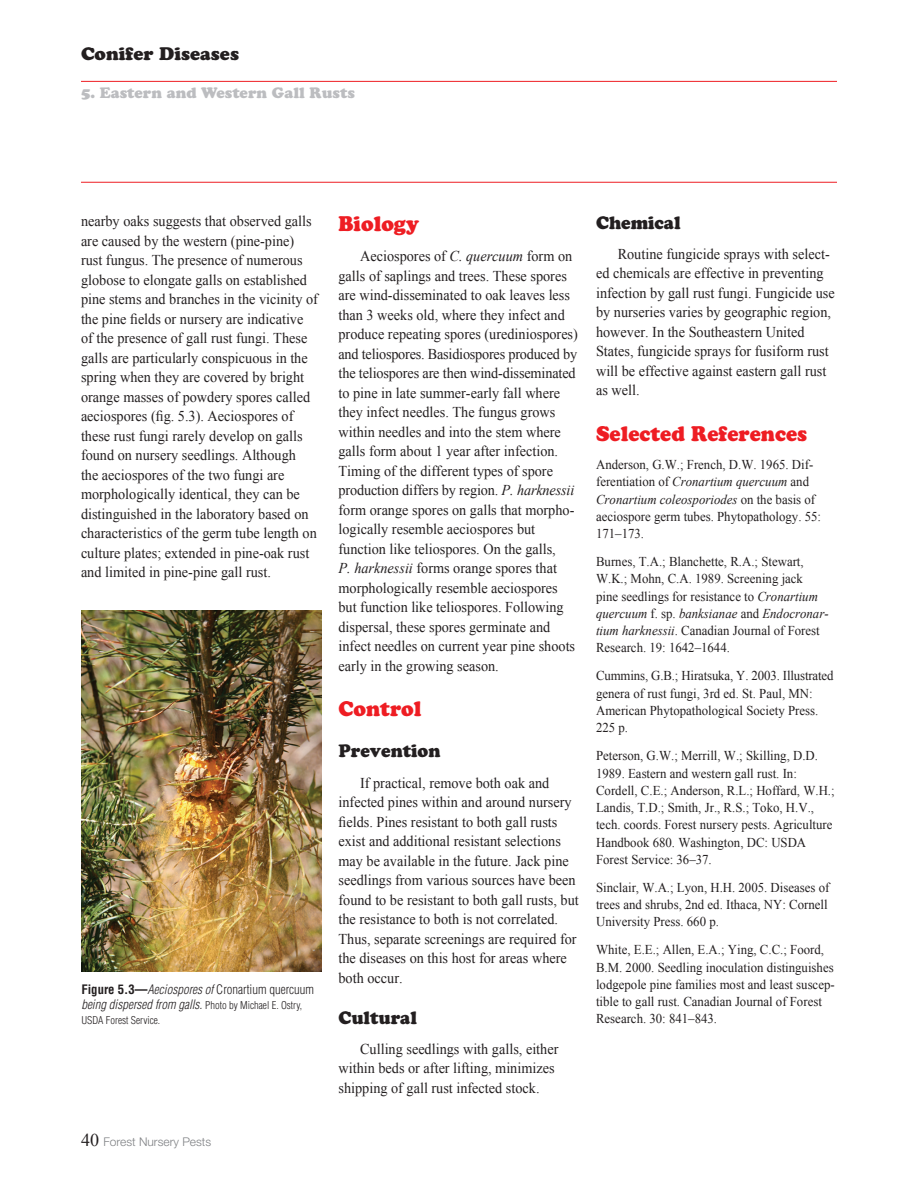
<style>
.page{position:relative;width:918px;height:1188px;background:#fff}
.page>*{position:absolute;margin:0;border:0;box-sizing:border-box;transform-origin:0 0}
.t1{font:21px "Cooper Black Std";color:#ee1d23;scale:.95 1}
.t2{font:18px "Cooper Black Std";color:#231f20;scale:.95 1}
.t3{font:18px "Cooper Black Std";color:#231f20}
.t4{font:15px/19.5px "Times New Roman";color:#231f20;scale:.95 1}
.t5{font:15px "Cooper Black Std";color:#bcbdc0}
.t6{font:13.5px/17.2px "Times New Roman";color:#231f20;scale:.95 1}
.t7{font:italic 300 condensed 12.75px/15px "Helvetica";color:#231f20}
.t8{font:300 12px "Helvetica Neue";color:#808285}
.t9{font:300 condensed 10.5px "Helvetica";color:#231f20}
.s1{font-style:italic}
.s2{font-weight:700;font-style:normal}
.s3{font-style:normal}
.s4{font-style:normal;font-size:10.5px}
.s5{font-family:"Times New Roman";font-weight:400;font-size:18px;color:#231f20}
</style>
<div class="page">
<hr style="left:81px;top:81px;width:756px;height:1px;background:#ee1d23">
<hr style="left:81px;top:182px;width:756px;height:1px;background:#ee1d23">
<img style="left:81px;top:611px;width:240px;height:361px">
<p class="t3" style="left:81px;top:43px;width:160px">Conifer Diseases</p>
<p class="t5" style="left:81px;top:84px;width:275px">5. Eastern and Western Gall Rusts</p>
<p class="t4" style="left:81px;top:211px;width:251px">nearby oaks suggests that observed galls are caused by the western (pine-pine) rust fungus. The presence of numerous globose to elongate galls on established pine stems and branches in the vicinity of the pine fields or nursery are indicative of the presence of gall rust fungi. These galls are particularly conspicuous in the spring when they are covered by bright orange masses of powdery spores called aeciospores (fig. 5.3). Aeciospores of these rust fungi rarely develop on galls found on nursery seedlings. Although<br>the aeciospores of the two fungi are morphologically identical, they can be distinguished in the laboratory based on characteristics of the germ tube length on culture plates; extended in pine-oak rust and limited in pine-pine gall rust.</p>
<h1 class="t1" style="left:339px;top:211px;width:86px">Biology</h1>
<p class="t4" style="left:339px;top:246px;width:254px;text-indent:22px">Aeciospores of <span class="s1">C. quercuum</span> form on galls of saplings and trees. These spores are wind-disseminated to oak leaves less than 3 weeks old, where they infect and produce repeating spores (urediniospores) and teliospores. Basidiospores produced by the teliospores are then wind-disseminated to pine in late summer-early fall where they infect needles. The fungus grows within needles and into the stem where galls form about 1 year after infection.<br>Timing of the different types of spore production differs by region. <span class="s1">P. harknessii </span>form orange spores on galls that morpho&shy;logically resemble aeciospores but function like teliospores. On the galls,<br><span class="s1">P. harknessii</span> forms orange spores that morphologically resemble aeciospores but function like teliospores. Following dispersal, these spores germinate and infect needles on current year pine shoots early in the growing season.</p>
<h1 class="t1" style="left:339px;top:696px;width:89px">Control</h1>
<p class="t2" style="left:339px;top:740px;width:109px">Prevention</p>
<p class="t4" style="left:339px;top:773px;width:254px;text-indent:22px">If practical, remove both oak and infected pines within and around nursery fields. Pines resistant to both gall rusts exist and additional resistant selections may be available in the future. Jack pine seedlings from various sources have been found to be resistant to both gall rusts, but the resistance to both is not correlated.<br>Thus, separate screenings are required for the diseases on this host for areas where both occur.</p>
<p class="t2" style="left:339px;top:1006px;width:84px">Cultural</p>
<p class="t4" style="left:339px;top:1039px;width:233px;text-indent:22px">Culling seedlings with galls, either within beds or after lifting, minimizes shipping of gall rust infected stock.</p>
<p class="t7" style="left:81px;top:982px;width:234px"><span class="s2">Figure 5.3—</span>Aeciospores of <span class="s3">Cronartium quercuum </span>being dispersed from galls. <span class="s4">Photo by Michael E. Ostry,</span></p>
<p class="t9" style="left:81px;top:1014px;width:80px">USDA Forest Service.</p>
<p class="t8" style="left:81px;top:1135px;width:132px"><span class="s5">40</span> Forest Nursery Pests</p>
<p class="t2" style="left:596px;top:211px;width:91px">Chemical</p>
<p class="t4" style="left:596px;top:244px;width:253px;text-indent:22px">Routine fungicide sprays with select&shy;ed chemicals are effective in preventing infection by gall rust fungi. Fungicide use by nurseries varies by geographic region, however. In the Southeastern United States, fungicide sprays for fusiform rust will be effective against eastern gall rust as well.</p>
<h1 class="t1" style="left:596px;top:421px;width:224px">Selected References</h1>
<p class="t6" style="left:596px;top:456px;width:238px">Anderson, G.W.; French, D.W. 1965. Dif&shy;ferentiation of <span class="s1">Cronartium quercuum</span> and <span class="s1">Cronartium coleosporiodes</span> on the basis of aeciospore germ tubes. Phytopathology. 55:<br>171–173.</p>
<p class="t6" style="left:596px;top:553px;width:246px">Burnes, T.A.; Blanchette, R.A.; Stewart, W.K.; Mohn, C.A. 1989. Screening jack<br>pine seedlings for resistance to <span class="s1">Cronartium quercuum</span> f. sp. <span class="s1">banksianae</span> and <span class="s1">Endocronar&shy;tium harknessii</span>. Canadian Journal of Forest Research. 19: 1642–1644.</p>
<p class="t6" style="left:596px;top:667px;width:252px">Cummins, G.B.; Hiratsuka, Y. 2003. Illustrated genera of rust fungi, 3rd ed. St. Paul, MN:<br>American Phytopathological Society Press.<br>225 p.</p>
<p class="t6" style="left:596px;top:747px;width:253px">Peterson, G.W.; Merrill, W.; Skilling, D.D.<br>1989. Eastern and western gall rust. In:<br>Cordell, C.E.; Anderson, R.L.; Hoffard, W.H.; Landis, T.D.; Smith, Jr., R.S.; Toko, H.V., tech. coords. Forest nursery pests. Agriculture Handbook 680. Washington, DC: USDA Forest Service: 36–37.</p>
<p class="t6" style="left:596px;top:878px;width:247px">Sinclair, W.A.; Lyon, H.H. 2005. Diseases of trees and shrubs, 2nd ed. Ithaca, NY: Cornell<br>University Press. 660 p.</p>
<p class="t6" style="left:596px;top:941px;width:253px">White, E.E.; Allen, E.A.; Ying, C.C.; Foord, B.M. 2000. Seedling inoculation distinguishes lodgepole pine families most and least suscep&shy;tible to gall rust. Canadian Journal of Forest Research. 30: 841–843.</p>
</div>
